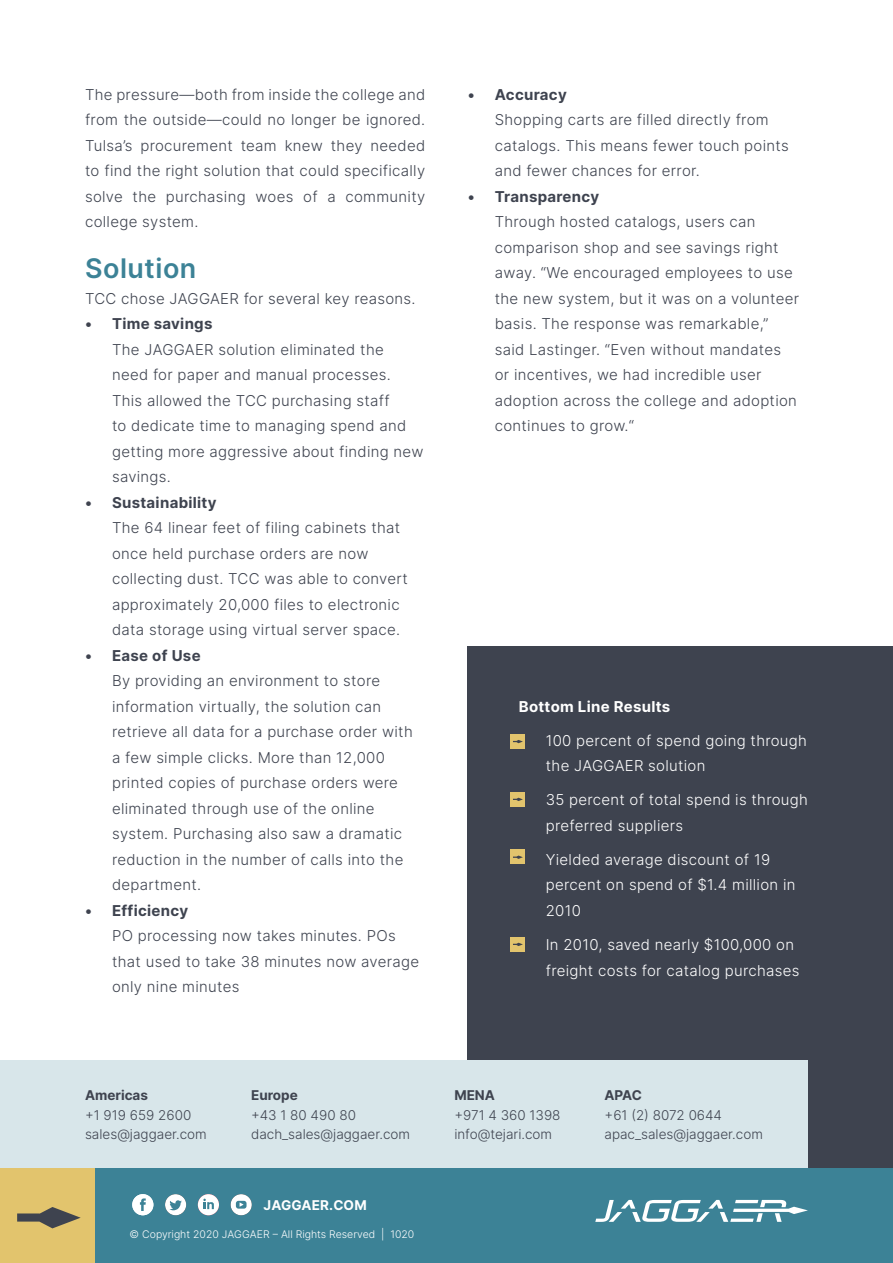
<style>
.page{position:relative;width:893px;height:1263px;background:#fff}
.page>*{position:absolute;margin:0;border:0;box-sizing:border-box;transform-origin:0 0}
.t1{font:600 27px "Inter";letter-spacing:.02em;color:#3c8296}
.t2{font:300 15px/25.5px "Inter";letter-spacing:.02em;color:#3e434f}
.t3{font:300 15px/25.5px "Inter";letter-spacing:.02em;color:#fff}
.t4{font:700 15px "Inter";letter-spacing:.02em;color:#3e434f}
.t5{font:700 15px "Inter";letter-spacing:.02em;color:#fff}
.t6{font:300 13.5px/19.5px "Inter";color:#3e434f}
.t7{font:700 13.5px "Inter";color:#3e434f}
.t8{font:700 13.5px "Inter";letter-spacing:.01em;color:#fff}
.t9{font:300 10.5px "Inter";color:#fff}
</style>
<div class="page">
<div style="left:468px;top:646px;width:425px;height:522px;background:#3e434f"></div>
<div style="left:0;top:1060px;width:808px;height:108px;background:#d8e6ea"></div>
<div style="left:95px;top:1168px;width:798px;height:95px;background:#3c8296"></div>
<div style="left:0;top:1168px;width:95px;height:95px;background:#e2c46d"></div>
<svg style="left:17px;top:1207px;width:64px;height:21px"></svg>
<div style="left:231px;top:1194px;width:21px;height:21px;background:#fff;border-radius:50%"></div>
<svg style="left:236px;top:1201px;width:11px;height:7px"></svg>
<svg style="left:240px;top:1202px;width:3px;height:5px"></svg>
<div style="left:165px;top:1194px;width:21px;height:21px;background:#fff;border-radius:50%"></div>
<svg style="left:169px;top:1200px;width:13px;height:10px"></svg>
<div style="left:198px;top:1194px;width:21px;height:21px;background:#fff;border-radius:50%"></div>
<svg style="left:203px;top:1198px;width:11px;height:11px"></svg>
<div style="left:132px;top:1194px;width:21px;height:21px;background:#fff;border-radius:50%"></div>
<svg style="left:140px;top:1198px;width:6px;height:13px"></svg>
<div style="left:510px;top:734px;width:15px;height:15px;background:#e2c46d"></div>
<svg style="left:513px;top:740px;width:10px;height:3px"></svg>
<div style="left:510px;top:849px;width:15px;height:15px;background:#e2c46d"></div>
<svg style="left:513px;top:855px;width:10px;height:4px"></svg>
<div style="left:510px;top:936px;width:15px;height:15px;background:#e2c46d"></div>
<svg style="left:513px;top:943px;width:10px;height:3px"></svg>
<svg style="left:595px;top:1200px;width:213px;height:22px"></svg>
<div style="left:510px;top:792px;width:15px;height:14px;background:#e2c46d"></div>
<svg style="left:513px;top:798px;width:10px;height:3px"></svg>
<p class="t2" style="left:85px;top:81px;width:342px;text-align:justify">The pressure—both from inside the college and from the outside—could no longer be ignored.<br>Tulsa’s procurement team knew they needed to find the right solution that could specifically solve the purchasing woes of a community college system.</p>
<h1 class="t1" style="left:85px;top:249px;width:113px">Solution</h1>
<p class="t2" style="left:85px;top:285px;width:332px">TCC chose JAGGAER for several key reasons.</p>
<p class="t4" style="left:85px;top:313px;width:129px">• Time savings</p>
<p class="t2" style="left:112px;top:336px;width:313px">The JAGGAER solution eliminated the need for paper and manual processes.<br>This allowed the TCC purchasing staff<br>to dedicate time to managing spend and getting more aggressive about finding new savings.</p>
<p class="t4" style="left:85px;top:491px;width:133px">• Sustainability</p>
<p class="t2" style="left:112px;top:515px;width:297px">The 64 linear feet of filing cabinets that once held purchase orders are now collecting dust. TCC was able to convert approximately 20,000 files to electronic data storage using virtual server space.</p>
<p class="t4" style="left:85px;top:644px;width:117px">• Ease of Use</p>
<p class="t2" style="left:112px;top:668px;width:302px">By providing an environment to store information virtually, the solution can retrieve all data for a purchase order with a few simple clicks. More than 12,000 printed copies of purchase orders were eliminated through use of the online system. Purchasing also saw a dramatic reduction in the number of calls into the department.</p>
<p class="t4" style="left:85px;top:899px;width:105px">• Efficiency</p>
<p class="t2" style="left:112px;top:923px;width:309px">PO processing now takes minutes. POs that used to take 38 minutes now average only nine minutes</p>
<p class="t4" style="left:468px;top:83px;width:101px">• Accuracy</p>
<p class="t2" style="left:495px;top:107px;width:295px">Shopping carts are filled directly from catalogs. This means fewer touch points and fewer chances for error.</p>
<p class="t4" style="left:468px;top:185px;width:133px">• Transparency</p>
<p class="t2" style="left:495px;top:209px;width:306px">Through hosted catalogs, users can comparison shop and see savings right away. “We encouraged employees to use the new system, but it was on a volunteer basis. The response was remarkable,” said Lastinger. “Even without mandates or incentives, we had incredible user adoption across the college and adoption continues to grow.“</p>
<p class="t5" style="left:519px;top:695px;width:153px">Bottom Line Results</p>
<p class="t3" style="left:546px;top:727px;width:263px;text-indent:-27px">• 100 percent of spend going through the JAGGAER solution</p>
<p class="t3" style="left:546px;top:787px;width:264px;text-indent:-27px">• 35 percent of total spend is through preferred suppliers</p>
<p class="t3" style="left:546px;top:846px;width:251px;text-indent:-27px">• Yielded average discount of 19 percent on spend of $1.4 million in<br>2010</p>
<p class="t3" style="left:546px;top:931px;width:255px;text-indent:-27px">• In 2010, saved nearly $100,000 on freight costs for catalog purchases</p>
<p class="t7" style="left:85px;top:1085px;width:65px">Americas</p>
<p class="t6" style="left:85px;top:1105px;width:123px">+1 919 659 2600 sales@jaggaer.com</p>
<p class="t7" style="left:251px;top:1085px;width:48px">Europe</p>
<p class="t6" style="left:251px;top:1105px;width:160px">+43 1 80 490 80 dach_sales@jaggaer.com</p>
<p class="t8" style="left:263px;top:1195px;width:105px">JAGGAER.COM</p>
<p class="t9" style="left:130px;top:1227px;width:286px">© Copyright 2020 JAGGAER – All Rights Reserved | 1020</p>
<p class="t7" style="left:454px;top:1085px;width:42px">MENA</p>
<p class="t6" style="left:454px;top:1105px;width:108px">+971 4 360 1398 info@tejari.com</p>
<p class="t7" style="left:604px;top:1085px;width:39px">APAC</p>
<p class="t6" style="left:604px;top:1105px;width:160px">+61 (2) 8072 0644 apac_sales@jaggaer.com</p>
</div>
